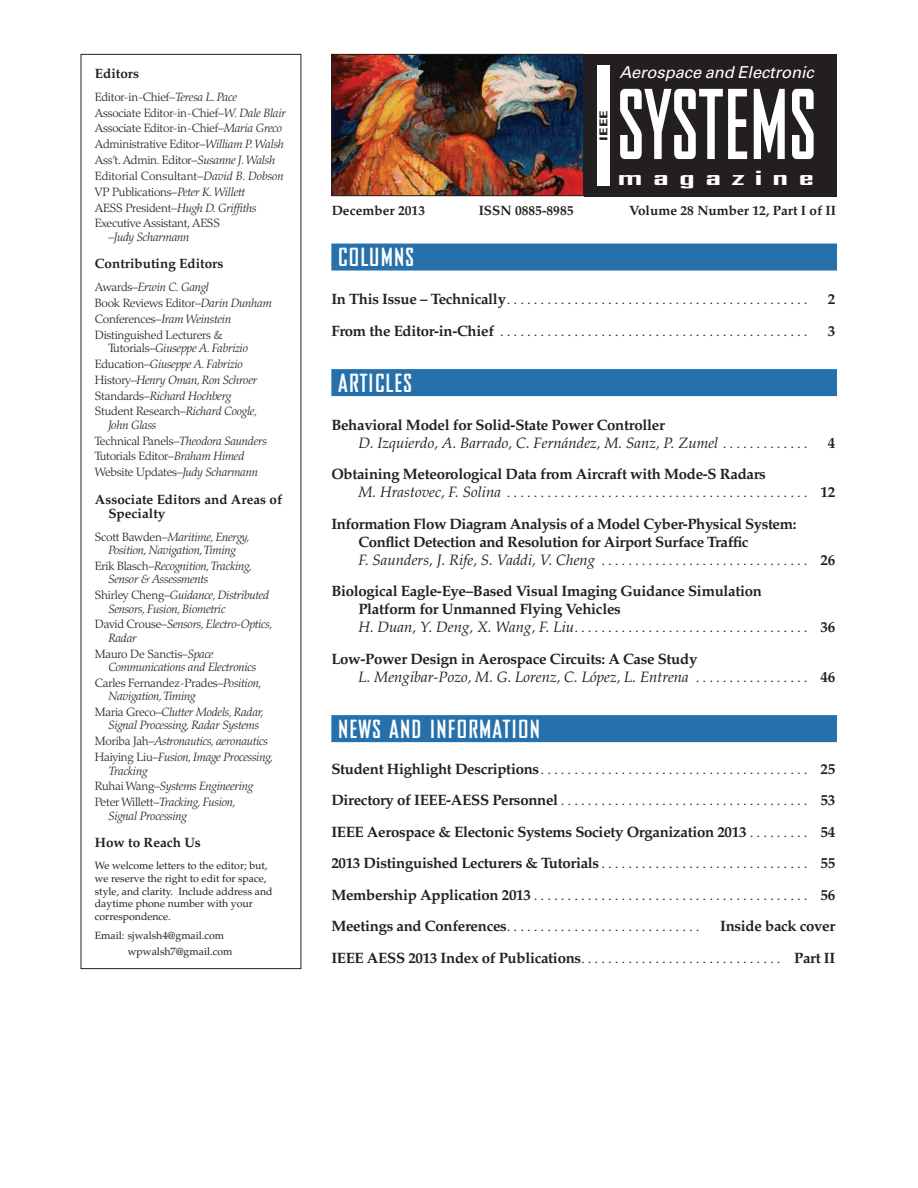
<style>
.page{position:relative;width:918px;height:1188px;background:#fff}
.page>*{position:absolute;margin:0;border:0;box-sizing:border-box;transform-origin:0 0}
.t1{font:700 91.95px "Bureau Agency";letter-spacing:.01em;color:#fff;scale:.83 1}
.t2{font:700 24px "Bureau Agency";letter-spacing:.05em;color:#fff}
.t3{font:700 21px "Bureau Agency";letter-spacing:.215em;color:#fff;scale:2.18 1}
.t4{font:italic 16.5px "Univers";letter-spacing:-.005em;color:#fff}
.t5{font:700 15px/18px "Palatino";letter-spacing:-.02em;color:#231f20}
.t6{font:300 15px "Palatino";color:#231f20}
.t7{font:italic 15px/18px "Palatino";color:#231f20}
.t8{font:700 13.5px/14.1px "Palatino";color:#231f20}
.t9{font:italic 300 12px/15.9px "Palatino";letter-spacing:-.02em;color:#231f20}
.t10{font:300 12px/15.9px "Palatino";letter-spacing:-.02em;color:#231f20}
.t11{font:700 condensed 10.95px "Univers";color:#231f20;scale:1.54 1}
.t12{font:10.5px/12.6px "Palatino";color:#231f20}
.s1{font-style:italic}
.s2{font-style:normal}
.s3{font-weight:700}
.s4{font-weight:700;font-style:normal}
.s5{font-weight:300;font-style:normal}
.s6{font-weight:400;font-style:italic}
.s7{font-weight:300}
</style>
<div class="page">
<div style="left:331px;top:244px;width:506px;height:27px;background:#2671ac"></div>
<div style="left:331px;top:369px;width:506px;height:27px;background:#2671ac"></div>
<div style="left:331px;top:715px;width:506px;height:27px;background:#2671ac"></div>
<div style="left:584px;top:54px;width:252px;height:142px;background:#231f20"></div>
<img style="left:333px;top:56px;width:249px;height:138px">
<div style="left:331px;top:54px;width:253px;height:142px;border:1px solid #231f20"></div>
<div style="left:597px;top:66px;width:12px;height:120px;background:#fff"></div>
<p class="t8" style="left:95px;top:67px;width:46px">Editors</p>
<p class="t10" style="left:95px;top:89px;width:193px">Editor-in-Chief–<span class="s1">Teresa L. Pace </span>Associate Editor-in-Chief–<span class="s1">W. Dale Blair </span>Associate Editor-in-Chief–<span class="s1">Maria Greco </span>Administrative Editor–<span class="s1">William P. Walsh </span>Ass’t. Admin. Editor–<span class="s1">Susanne J. Walsh </span>Editorial Consultant–<span class="s1">David B. Dobson </span>VP Publications–<span class="s1">Peter K. Willett<br></span>AESS President–<span class="s1">Hugh D. Griffiths </span>Executive Assistant, AESS</p>
<p class="t9" style="left:108px;top:229px;width:83px"><span class="s2">–</span>Judy Scharmann</p>
<p class="t8" style="left:95px;top:257px;width:130px">Contributing Editors</p>
<p class="t10" style="left:95px;top:279px;width:179px">Awards–<span class="s1">Erwin C. Gangl<br></span>Book Reviews Editor–<span class="s1">Darin Dunham<br></span>Conferences–<span class="s1">Iram Weinstein<br></span>Distinguished Lecturers &amp;</p>
<p class="t9" style="left:95px;top:340px;width:164px;text-indent:14px"><span class="s2">Tutorials–</span>Giuseppe A. Fabrizio<br><span class="s2">Education–</span>Giuseppe A. Fabrizio<br><span class="s2">History–</span>Henry Oman, Ron Schroer<br><span class="s2">Standards–</span>Richard Hochberg<br><span class="s2">Student Research–</span>Richard Coogle,</p>
<p class="t9" style="left:95px;top:417px;width:173px;text-indent:14px">John Glass<br><span class="s2">Technical Panels–</span>Theodora Saunders<br><span class="s2">Tutorials Editor–</span>Braham Himed<br><span class="s2">Website Updates–</span>Judy Scharmann</p>
<p class="t8" style="left:108px;top:492px;width:175px;text-indent:-14px">Associate Editors and Areas of<br>Specialty</p>
<p class="t9" style="left:95px;top:530px;width:157px;line-height:13.4px;text-align:center"><span class="s2">Scott Bawden–</span>Maritime, Energy,<br>Position, Navigation, Timing</p>
<p class="t9" style="left:108px;top:559px;width:145px;line-height:13.4px;text-indent:-14px"><span class="s2">Erik Blasch–</span>Recognition, Tracking,<br>Sensor &amp; Assessments</p>
<p class="t9" style="left:108px;top:589px;width:162px;line-height:13.4px;text-indent:-14px"><span class="s2">Shirley Cheng–</span>Guidance, Distributed<br>Sensors, Fusion, Biometric</p>
<p class="t9" style="left:108px;top:618px;width:166px;line-height:13.4px;text-indent:-14px"><span class="s2">David Crouse–</span>Sensors, Electro-Optics,<br>Radar</p>
<p class="t9" style="left:108px;top:647px;width:149px;line-height:13.4px;text-indent:-14px"><span class="s2">Mauro De Sanctis–</span>Space<br>Communications and Electronics</p>
<p class="t9" style="left:108px;top:676px;width:155px;line-height:13.4px;text-indent:-14px"><span class="s2">Carles Fernandez-Prades–</span>Position,<br>Navigation, Timing</p>
<p class="t9" style="left:108px;top:706px;width:157px;line-height:13.4px;text-indent:-14px"><span class="s2">Maria Greco–</span>Clutter Models, Radar,<br>Signal Processing, Radar Systems</p>
<p class="t9" style="left:95px;top:734px;width:180px"><span class="s2">Moriba Jah–</span>Astronautics, aeronautics<br><span class="s2">Haiying Liu–</span>Fusion, Image Processing,</p>
<p class="t9" style="left:95px;top:763px;width:160px;text-indent:14px">Tracking<br><span class="s2">Ruhai Wang–</span>Systems Engineering<br><span class="s2">Peter Willett–</span>Tracking, Fusion,</p>
<p class="t9" style="left:108px;top:808px;width:80px">Signal Processing</p>
<p class="t8" style="left:95px;top:836px;width:108px">How to Reach Us</p>
<p class="t12" style="left:95px;top:860px;width:179px">We welcome letters to the editor; but, we reserve the right to edit for space, style, and clarity. Include address and daytime phone number with your correspondence.</p>
<p class="t12" style="left:128px;top:928px;width:106px;line-height:15.3px;text-indent:-33px">Email: sjwalsh4@gmail.com wpwalsh7@gmail.com</p>
<p class="t11" style="left:597px;top:141px;width:21px;rotate:-90deg">IEEE</p>
<p class="t4" style="left:619px;top:62px;width:196px">Aerospace and Electronic</p>
<h1 class="t1" style="left:618px;top:75px;width:240px">SYSTEMS</h1>
<h3 class="t3" style="left:618px;top:165px;width:91px">magazine</h3>
<p class="t8" style="left:332px;top:203px;width:95px">December 2013</p>
<p class="t8" style="left:479px;top:203px;width:96px">ISSN 0885-8985</p>
<p class="t8" style="left:629px;top:203px;width:209px">Volume 28 Number 12, Part I of II</p>
<h2 class="t2" style="left:338px;top:244px;width:77px">COLUMNS</h2>
<p class="t6" style="left:331px;top:290px;width:478px"><span class="s3">In This Issue – Technically</span>.............................................</p>
<p class="t5" style="left:828px;top:290px;width:9px">2</p>
<p class="t6" style="left:331px;top:322px;width:478px"><span class="s3">From the Editor-in-Chief</span> ..............................................</p>
<p class="t5" style="left:828px;top:322px;width:9px">3</p>
<h2 class="t2" style="left:338px;top:369px;width:75px">ARTICLES</h2>
<p class="t7" style="left:358px;top:416px;width:451px;text-indent:-27px"><span class="s4">Behavioral Model for Solid-State Power Controller<br></span>D. Izquierdo, A. Barrado, C. Fernández, M. Sanz, P. Zumel <span class="s5">. . . . . . . . . . . . .</span></p>
<p class="t5" style="left:828px;top:434px;width:9px">4</p>
<p class="t5" style="left:358px;top:465px;width:478px;text-indent:-27px">Obtaining Meteorological Data from Aircraft with Mode-S Radars<br><span class="s6">M. Hrastovec, F. Solina</span> <span class="s7">.............................................</span> 12</p>
<p class="t5" style="left:358px;top:515px;width:478px;text-indent:-27px">Information Flow Diagram Analysis of a Model Cyber-Physical System:<br>Conflict Detection and Resolution for Airport Surface Traffic<br><span class="s6">F. Saunders, J. Rife, S. Vaddi, V. Cheng</span> <span class="s7">...............................</span> 26</p>
<p class="t5" style="left:358px;top:582px;width:478px;text-indent:-27px">Biological Eagle-Eye–Based Visual Imaging Guidance Simulation<br>Platform for Unmanned Flying Vehicles<br><span class="s6">H. Duan, Y. Deng, X. Wang, F. Liu</span><span class="s7">...................................</span> 36</p>
<p class="t5" style="left:358px;top:650px;width:478px;text-indent:-27px">Low-Power Design in Aerospace Circuits: A Case Study<br><span class="s6">L. Mengibar-Pozo, M. G. Lorenz, C. López, L. Entrena</span> <span class="s7">. . . . . . . . . . . . . . . . .</span> 46</p>
<h2 class="t2" style="left:338px;top:716px;width:203px">NEWS AND INFORMATION</h2>
<p class="t5" style="left:331px;top:753px;width:505px;line-height:31.5px;text-align:justify">Student Highlight Descriptions<span class="s7">........................................</span> 25<br>Directory of IEEE-AESS Personnel<span class="s7">.....................................</span> 53<br>IEEE Aerospace &amp; Electonic Systems Society Organization 2013 <span class="s7">. . . . . . . . .</span> 54<br>2013 Distinguished Lecturers &amp; Tutorials<span class="s7">...............................</span> 55<br>Membership Application 2013<span class="s7">.........................................</span> 56<br>Meetings and Conferences<span class="s7">.............................</span></p>
<p class="t5" style="left:331px;top:910px;width:506px;line-height:31.5px;text-align:right">Inside back cover<br>IEEE AESS 2013 Index of Publications<span class="s7">..............................</span> Part II</p>
</div>
